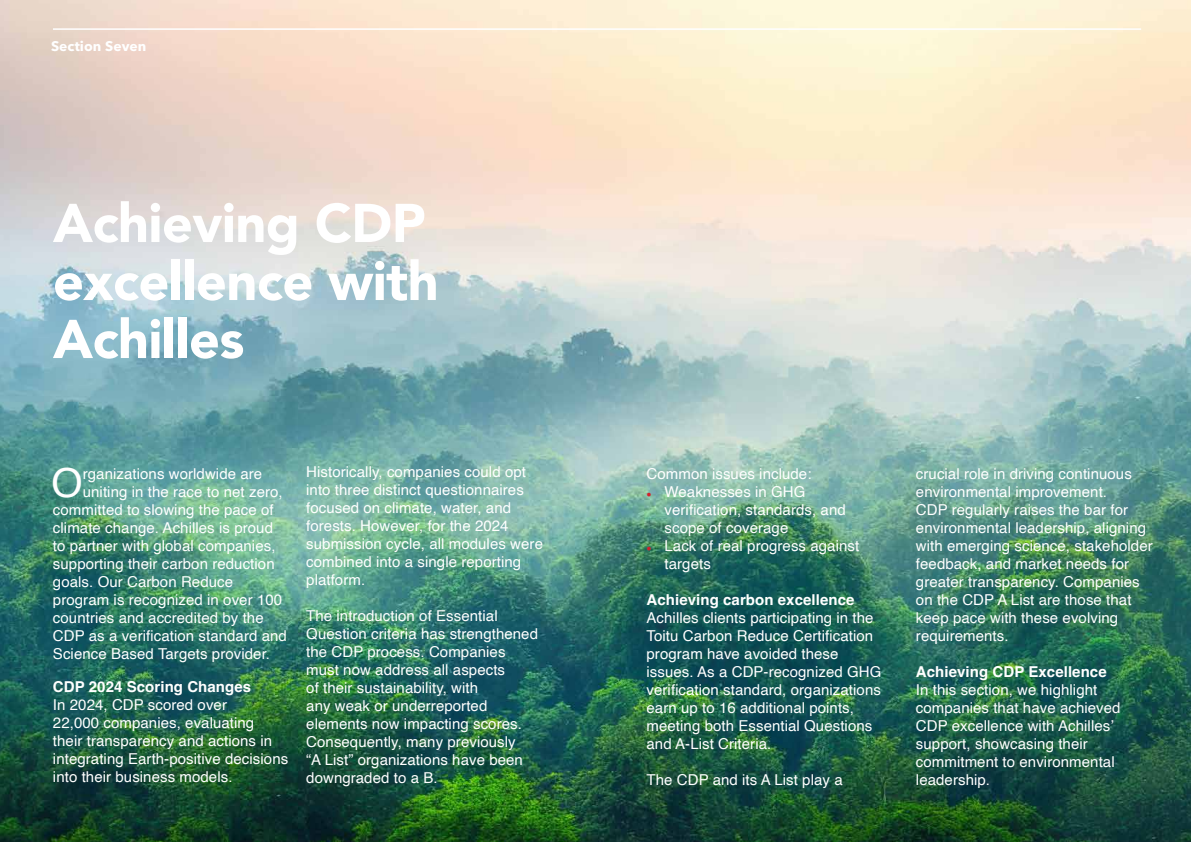
<style>
.page{position:relative;width:1191px;height:842px;background:#fff}
.page>*{position:absolute;margin:0;border:0;box-sizing:border-box;transform-origin:0 0}
.t1{font:900 54px/58px "Avenir LT Pro";letter-spacing:-.01em;color:#fff}
.t2{font:40.1px "Helvetica";color:#fff}
.t3{font:15px/18px "Helvetica";letter-spacing:.005em;color:#fff}
.t4{font:700 15px "Helvetica";letter-spacing:.005em;color:#fff}
.t5{font:700 13.9px "Avenir Next LT Pro";letter-spacing:.005em;color:#fff}
.s1{font-weight:700;font-size:8.5px;color:#d4222b}
</style>
<div class="page">
<img style="left:0;top:0;width:1191px;height:842px">
<hr style="left:53px;top:28px;width:1088px;height:2px;background:#fff">
<p class="t5" style="left:51px;top:38px;width:97px">Section Seven</p>
<h1 class="t1" style="left:53px;top:194px;width:387px">Achieving CDP excellence with<br>Achilles</h1>
<h2 class="t2" style="left:51px;top:452px;width:33px">O</h2>
<p class="t3" style="left:83px;top:465px;width:181px">rganizations worldwide are</p>
<p class="t3" style="left:83px;top:483px;width:201px">uniting in the race to net zero,</p>
<p class="t3" style="left:53px;top:501px;width:222px">committed to slowing the pace of</p>
<p class="t3" style="left:53px;top:519px;width:221px">climate change. Achilles is proud</p>
<p class="t3" style="left:53px;top:537px;width:224px">to partner with global companies,</p>
<p class="t3" style="left:53px;top:555px;width:223px">supporting their carbon reduction</p>
<p class="t3" style="left:53px;top:573px;width:182px">goals. Our Carbon Reduce</p>
<p class="t3" style="left:53px;top:591px;width:231px">program is recognized in over 100</p>
<p class="t3" style="left:53px;top:609px;width:212px">countries and accredited by the</p>
<p class="t3" style="left:53px;top:627px;width:235px">CDP as a verification standard and</p>
<p class="t3" style="left:53px;top:645px;width:219px">Science Based Targets provider.</p>
<p class="t4" style="left:53px;top:677px;width:200px">CDP 2024 Scoring Changes</p>
<p class="t3" style="left:53px;top:696px;width:237px">In 2024, CDP scored over<br>22,000 companies, evaluating<br>their transparency and actions in integrating Earth-positive decisions into their business models.</p>
<p class="t3" style="left:306px;top:463px;width:238px">Historically, companies could opt into three distinct questionnaires focused on climate, water, and forests. However, for the 2024 submission cycle, all modules were combined into a single reporting platform.</p>
<p class="t3" style="left:306px;top:607px;width:233px">The introduction of Essential<br>Question criteria has strengthened the CDP process. Companies must now address all aspects<br>of their sustainability, with<br>any weak or underreported elements now impacting scores.<br>Consequently, many previously<br>“A List” organizations have been downgraded to a B.</p>
<p class="t3" style="left:646px;top:465px;width:166px">Common issues include:</p>
<p class="t3" style="left:664px;top:483px;width:183px;text-indent:-18px"><span class="s1">●</span> Weaknesses in GHG verification, standards, and scope of coverage</p>
<p class="t3" style="left:664px;top:537px;width:196px;text-indent:-18px"><span class="s1">●</span> Lack of real progress against targets</p>
<p class="t4" style="left:646px;top:591px;width:209px">Achieving carbon excellence</p>
<p class="t3" style="left:646px;top:609px;width:236px">Achilles clients participating in the<br>Toitu Carbon Reduce Certification program have avoided these issues. As a CDP-recognized GHG verification standard, organizations earn up to 16 additional points, meeting both Essential Questions and A-List Criteria.</p>
<p class="t3" style="left:646px;top:771px;width:198px">The CDP and its A List play a</p>
<p class="t3" style="left:916px;top:465px;width:238px">crucial role in driving continuous environmental improvement.<br>CDP regularly raises the bar for environmental leadership, aligning with emerging science, stakeholder feedback, and market needs for greater transparency. Companies on the CDP A List are those that keep pace with these evolving requirements.</p>
<p class="t4" style="left:916px;top:663px;width:192px">Achieving CDP Excellence</p>
<p class="t3" style="left:916px;top:681px;width:206px">In this section, we highlight companies that have achieved<br>CDP excellence with Achilles’ support, showcasing their commitment to environmental leadership.</p>
</div>
